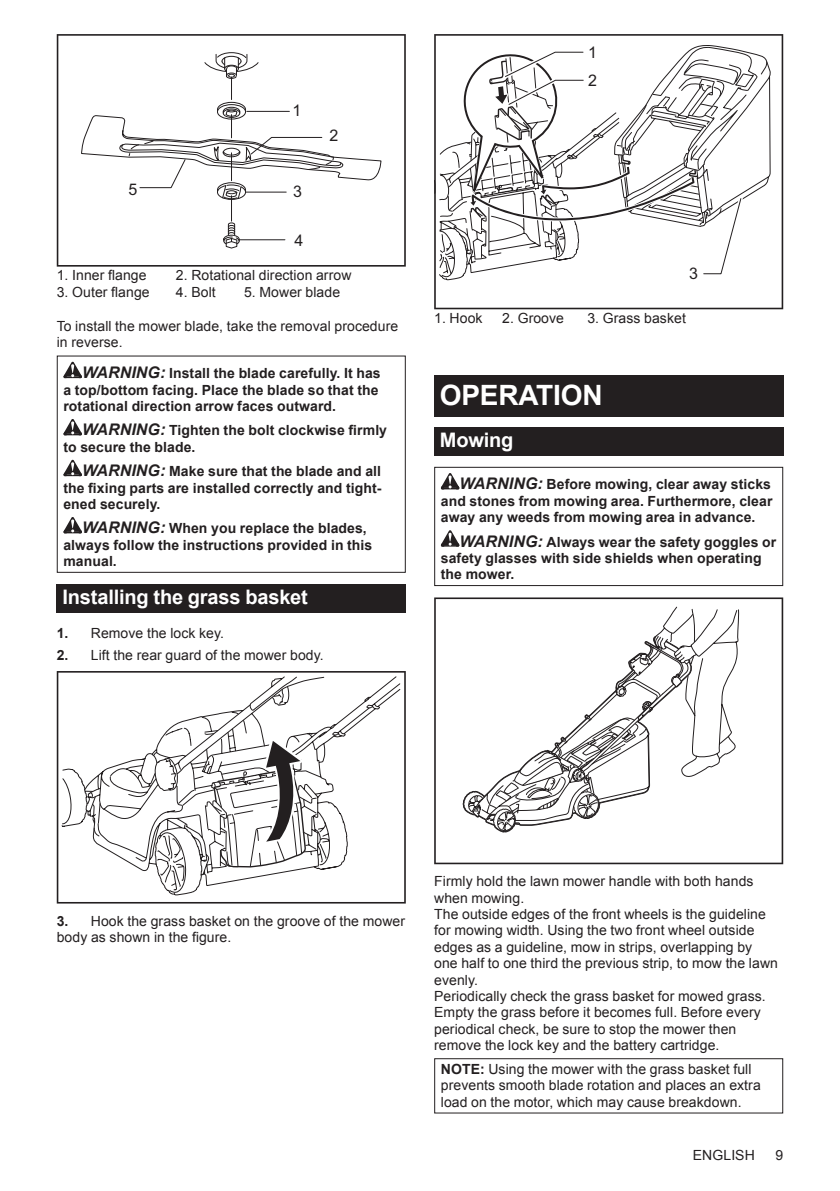
<style>
.page{position:relative;width:840px;height:1191px;background:#fff}
.page>*{position:absolute;margin:0;border:0;box-sizing:border-box;transform-origin:0 0}
.t1{font:700 28px "Arial";letter-spacing:-.01em;color:#fff}
.t2{font:700 20px "Arial";letter-spacing:-.01em;color:#fff}
.t3{font:16px/28px "Arial";color:#231f20}
.t4{font:14px/16.4px "Arial";letter-spacing:.005em;color:#231f20}
.t5{font:700 14px/16.4px "Arial";letter-spacing:.005em;color:#231f20}
.s1{font-style:italic;font-size:16px}
.s2{font-weight:700}
</style>
<div class="page">
<svg style="left:57px;top:34px;width:348px;height:233px"></svg>
<svg style="left:63px;top:362px;width:19px;height:16px"></svg>
<svg style="left:63px;top:419px;width:19px;height:16px"></svg>
<svg style="left:63px;top:460px;width:19px;height:16px"></svg>
<svg style="left:63px;top:517px;width:19px;height:16px"></svg>
<div style="left:57px;top:355px;width:348px;height:218px;border:1px solid #231f20"></div>
<div style="left:57px;top:584px;width:348px;height:28px;background:#231f20"></div>
<svg style="left:57px;top:671px;width:348px;height:232px"></svg>
<svg style="left:434px;top:34px;width:348px;height:275px"></svg>
<svg style="left:434px;top:44px;width:337px;height:234px"></svg>
<div style="left:434px;top:375px;width:348px;height:41px;background:#231f20"></div>
<div style="left:434px;top:427px;width:348px;height:29px;background:#231f20"></div>
<svg style="left:440px;top:473px;width:19px;height:16px"></svg>
<svg style="left:440px;top:530px;width:19px;height:16px"></svg>
<div style="left:434px;top:467px;width:348px;height:119px;border:1px solid #231f20"></div>
<svg style="left:434px;top:597px;width:348px;height:267px"></svg>
<div style="left:434px;top:1058px;width:348px;height:55px;border:1px solid #231f20"></div>
<p class="t3" style="left:128px;top:176px;width:10px">5</p>
<p class="t3" style="left:292px;top:96px;width:10px">1</p>
<p class="t3" style="left:293px;top:177px;width:10px">3</p>
<p class="t3" style="left:294px;top:226px;width:10px">4</p>
<p class="t3" style="left:329px;top:122px;width:10px">2</p>
<p class="t4" style="left:57px;top:267px;width:91px">1. Inner flange</p>
<p class="t4" style="left:176px;top:267px;width:177px">2. Rotational direction arrow</p>
<p class="t4" style="left:57px;top:283px;width:94px">3. Outer flange</p>
<p class="t4" style="left:176px;top:283px;width:41px">4. Bolt</p>
<p class="t4" style="left:244px;top:283px;width:97px">5. Mower blade</p>
<p class="t4" style="left:57px;top:318px;width:343px">To install the mower blade, take the removal procedure in reverse.</p>
<p class="t5" style="left:63px;top:365px;width:318px;text-indent:19px"><span class="s1">WARNING:</span> Install the blade carefully. It has a top/bottom facing. Place the blade so that the rotational direction arrow faces outward.</p>
<p class="t5" style="left:63px;top:422px;width:325px;text-indent:19px"><span class="s1">WARNING:</span> Tighten the bolt clockwise firmly to secure the blade.</p>
<p class="t5" style="left:63px;top:463px;width:319px;text-align:justify;text-indent:19px"><span class="s1">WARNING:</span> Make sure that the blade and all the fixing parts are installed correctly and tight&shy;ened securely.</p>
<p class="t5" style="left:63px;top:520px;width:310px;text-indent:19px"><span class="s1">WARNING:</span> When you replace the blades, always follow the instructions provided in this manual.</p>
<h2 class="t2" style="left:62px;top:584px;width:247px">Installing the grass basket</h2>
<p class="t4" style="left:57px;top:624px;width:169px"><span class="s2">1.</span> Remove the lock key.</p>
<p class="t4" style="left:57px;top:646px;width:268px"><span class="s2">2.</span> Lift the rear guard of the mower body.</p>
<p class="t3" style="left:587px;top:38px;width:11px">1<br>2</p>
<p class="t3" style="left:688px;top:260px;width:10px">3</p>
<p class="t4" style="left:434px;top:310px;width:50px">1. Hook</p>
<p class="t4" style="left:502px;top:310px;width:63px">2. Groove</p>
<p class="t4" style="left:587px;top:310px;width:100px">3. Grass basket</p>
<h1 class="t1" style="left:439px;top:376px;width:164px">OPERATION</h1>
<h2 class="t2" style="left:439px;top:427px;width:75px">Mowing</h2>
<p class="t5" style="left:440px;top:477px;width:333px;text-align:justify;text-indent:19px"><span class="s1">WARNING:</span> Before mowing, clear away sticks and stones from mowing area. Furthermore, clear away any weeds from mowing area in advance.</p>
<p class="t5" style="left:440px;top:534px;width:337px;text-indent:19px"><span class="s1">WARNING:</span> Always wear the safety goggles or safety glasses with side shields when operating the mower.</p>
<p class="t4" style="left:57px;top:912px;width:349px"><span class="s2">3.</span> Hook the grass basket on the groove of the mower body as shown in the figure.</p>
<p class="t4" style="left:434px;top:873px;width:345px">Firmly hold the lawn mower handle with both hands when mowing.<br>The outside edges of the front wheels is the guideline for mowing width. Using the two front wheel outside edges as a guideline, mow in strips, overlapping by one half to one third the previous strip, to mow the lawn evenly.<br>Periodically check the grass basket for mowed grass.<br>Empty the grass before it becomes full. Before every periodical check, be sure to stop the mower then remove the lock key and the battery cartridge.</p>
<p class="t4" style="left:440px;top:1061px;width:321px"><span class="s2">NOTE:</span> Using the mower with the grass basket full prevents smooth blade rotation and places an extra load on the motor, which may cause breakdown.</p>
<p class="t4" style="left:692px;top:1147px;width:63px">ENGLISH</p>
<p class="t4" style="left:775px;top:1147px;width:9px">9</p>
</div>
